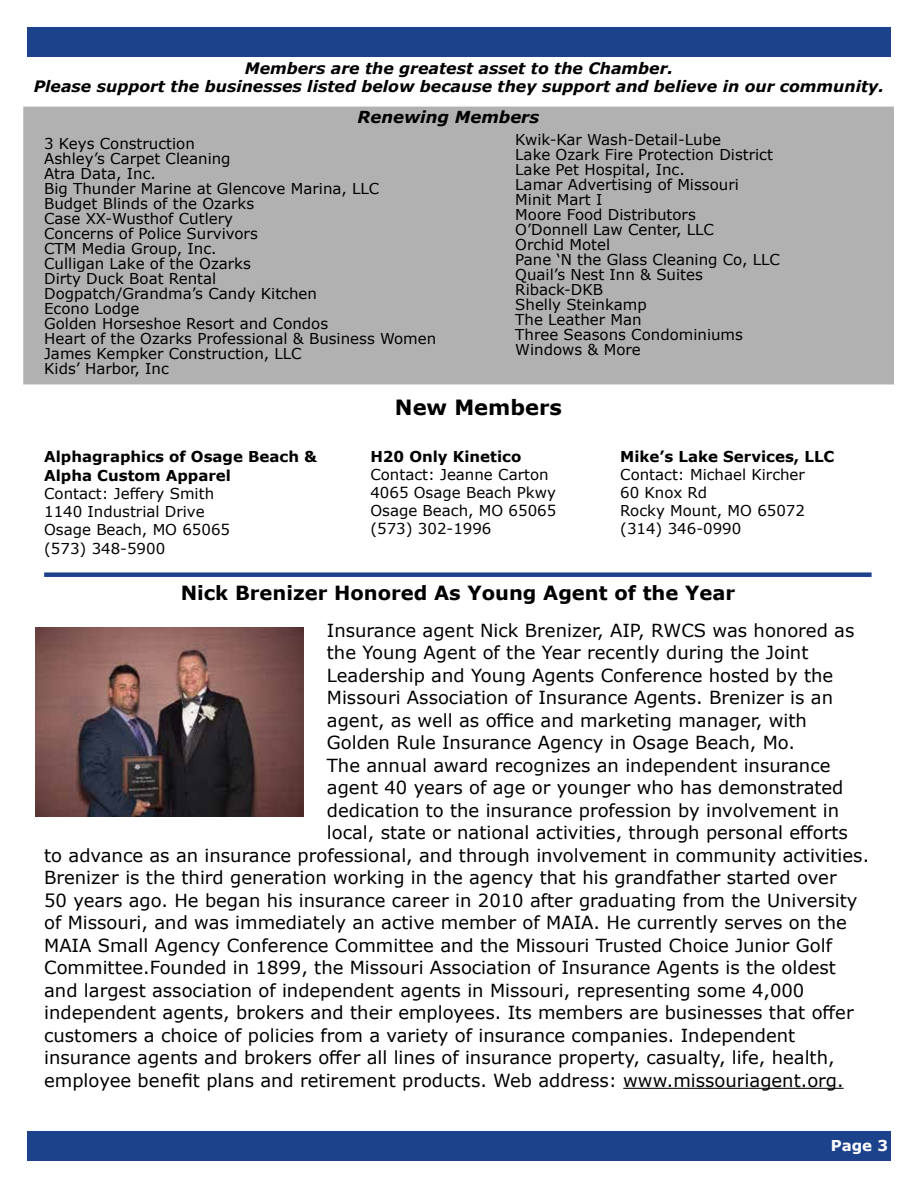
<style>
.page{position:relative;width:918px;height:1188px;background:#fff}
.page>*{position:absolute;margin:0;border:0;box-sizing:border-box;transform-origin:0 0}
.t1{font:700 21px "Verdana";color:#000}
.t2{font:700 19.5px "Verdana";color:#000}
.t3{font:18px "Verdana";color:#000}
.t4{font:italic 700 16.5px "Verdana";color:#000}
.t5{font:italic 700 15.75px/18.9px "Verdana";color:#000;text-align:center}
.t6{font:15px/15px "Verdana";color:#000}
.t7{font:700 15px/18.9px "Verdana";color:#000}
.t8{font:700 15px "Verdana";color:#fff}
</style>
<div class="page">
<div style="left:23px;top:107px;width:871px;height:277px;background:#b1b1b2"></div>
<div style="left:27px;top:27px;width:864px;height:30px;background:#1d428c"></div>
<div style="left:27px;top:1131px;width:864px;height:30px;background:#1d428c"></div>
<div style="left:44px;top:572px;width:828px;height:5px;background:#1d428c"></div>
<img style="left:35px;top:627px;width:268px;height:189px">
<hr style="left:623px;top:1088px;width:221px;height:1px;background:#000">
<p class="t5" style="left:34px;top:58px;width:852px">Members are the greatest asset to the Chamber.<br>Please support the businesses listed below because they support and believe in our community.</p>
<p class="t4" style="left:357px;top:105px;width:183px">Renewing Members</p>
<p class="t6" style="left:515px;top:132px;width:266px">Kwik-Kar Wash-Detail-Lube<br>Lake Ozark Fire Protection District<br>Lake Pet Hospital, Inc.<br>Lamar Advertising of Missouri<br>Minit Mart I<br>Moore Food Distributors<br>O’Donnell Law Center, LLC<br>Orchid Motel<br>Pane ‘N the Glass Cleaning Co, LLC<br>Quail’s Nest Inn &amp; Suites<br>Riback-DKB<br>Shelly Steinkamp<br>The Leather Man<br>Three Seasons Condominiums<br>Windows &amp; More</p>
<p class="t6" style="left:44px;top:136px;width:394px">3 Keys Construction<br>Ashley’s Carpet Cleaning<br>Atra Data, Inc.<br>Big Thunder Marine at Glencove Marina, LLC<br>Budget Blinds of the Ozarks<br>Case XX-Wusthof Cutlery<br>Concerns of Police Survivors<br>CTM Media Group, Inc.<br>Culligan Lake of the Ozarks<br>Dirty Duck Boat Rental<br>Dogpatch/Grandma’s Candy Kitchen<br>Econo Lodge<br>Golden Horseshoe Resort and Condos<br>Heart of the Ozarks Professional &amp; Business Women<br>James Kempker Construction, LLC<br>Kids’ Harbor, Inc</p>
<p class="t1" style="left:395px;top:392px;width:169px">New Members</p>
<p class="t7" style="left:44px;top:447px;width:275px">Alphagraphics of Osage Beach &amp;<br>Alpha Custom Apparel</p>
<p class="t6" style="left:44px;top:484px;width:187px;line-height:18.3px">Contact: Jeffery Smith<br>1140 Industrial Drive<br>Osage Beach, MO 65065 (573) 348-5900</p>
<p class="t7" style="left:370px;top:447px;width:152px">H20 Only Kinetico</p>
<p class="t6" style="left:370px;top:466px;width:187px;line-height:18px">Contact: Jeanne Carton<br>4065 Osage Beach Pkwy<br>Osage Beach, MO 65065 (573) 302-1996</p>
<p class="t7" style="left:620px;top:447px;width:216px">Mike’s Lake Services, LLC</p>
<p class="t6" style="left:620px;top:466px;width:186px;line-height:18px">Contact: Michael Kircher<br>60 Knox Rd<br>Rocky Mount, MO 65072 (314) 346-0990</p>
<p class="t2" style="left:181px;top:579px;width:556px">Nick Brenizer Honored As Young Agent of the Year</p>
<p class="t3" style="left:327px;top:618px;width:529px">Insurance agent Nick Brenizer, AIP, RWCS was honored as</p>
<p class="t3" style="left:327px;top:640px;width:483px">the Young Agent of the Year recently during the Joint</p>
<p class="t3" style="left:327px;top:663px;width:508px">Leadership and Young Agents Conference hosted by the</p>
<p class="t3" style="left:327px;top:685px;width:508px">Missouri Association of Insurance Agents. Brenizer is an</p>
<p class="t3" style="left:327px;top:708px;width:482px">agent, as well as office and marketing manager, with</p>
<p class="t3" style="left:327px;top:730px;width:470px">Golden Rule Insurance Agency in Osage Beach, Mo.</p>
<p class="t3" style="left:327px;top:753px;width:505px">The annual award recognizes an independent insurance</p>
<p class="t3" style="left:327px;top:775px;width:518px">agent 40 years of age or younger who has demonstrated</p>
<p class="t3" style="left:327px;top:798px;width:514px">dedication to the insurance profession by involvement in</p>
<p class="t3" style="left:327px;top:820px;width:523px">local, state or national activities, through personal efforts</p>
<p class="t3" style="left:44px;top:843px;width:827px">to advance as an insurance professional, and through involvement in community activities.</p>
<p class="t3" style="left:44px;top:865px;width:794px">Brenizer is the third generation working in the agency that his grandfather started over</p>
<p class="t3" style="left:44px;top:888px;width:815px">50 years ago. He began his insurance career in 2010 after graduating from the University</p>
<p class="t3" style="left:44px;top:910px;width:804px">of Missouri, and was immediately an active member of MAIA. He currently serves on the</p>
<p class="t3" style="left:44px;top:933px;width:789px">MAIA Small Agency Conference Committee and the Missouri Trusted Choice Junior Golf</p>
<p class="t3" style="left:44px;top:955px;width:793px">Committee.Founded in 1899, the Missouri Association of Insurance Agents is the oldest</p>
<p class="t3" style="left:44px;top:978px;width:762px">and largest association of independent agents in Missouri, representing some 4,000</p>
<p class="t3" style="left:44px;top:1000px;width:811px">independent agents, brokers and their employees. Its members are businesses that offer</p>
<p class="t3" style="left:44px;top:1023px;width:753px">customers a choice of policies from a variety of insurance companies. Independent</p>
<p class="t3" style="left:44px;top:1045px;width:792px">insurance agents and brokers offer all lines of insurance property, casualty, life, health,</p>
<p class="t3" style="left:44px;top:1068px;width:801px">employee benefit plans and retirement products. Web address: www.missouriagent.org.</p>
<p class="t8" style="left:831px;top:1135px;width:59px">Page 3</p>
</div>
